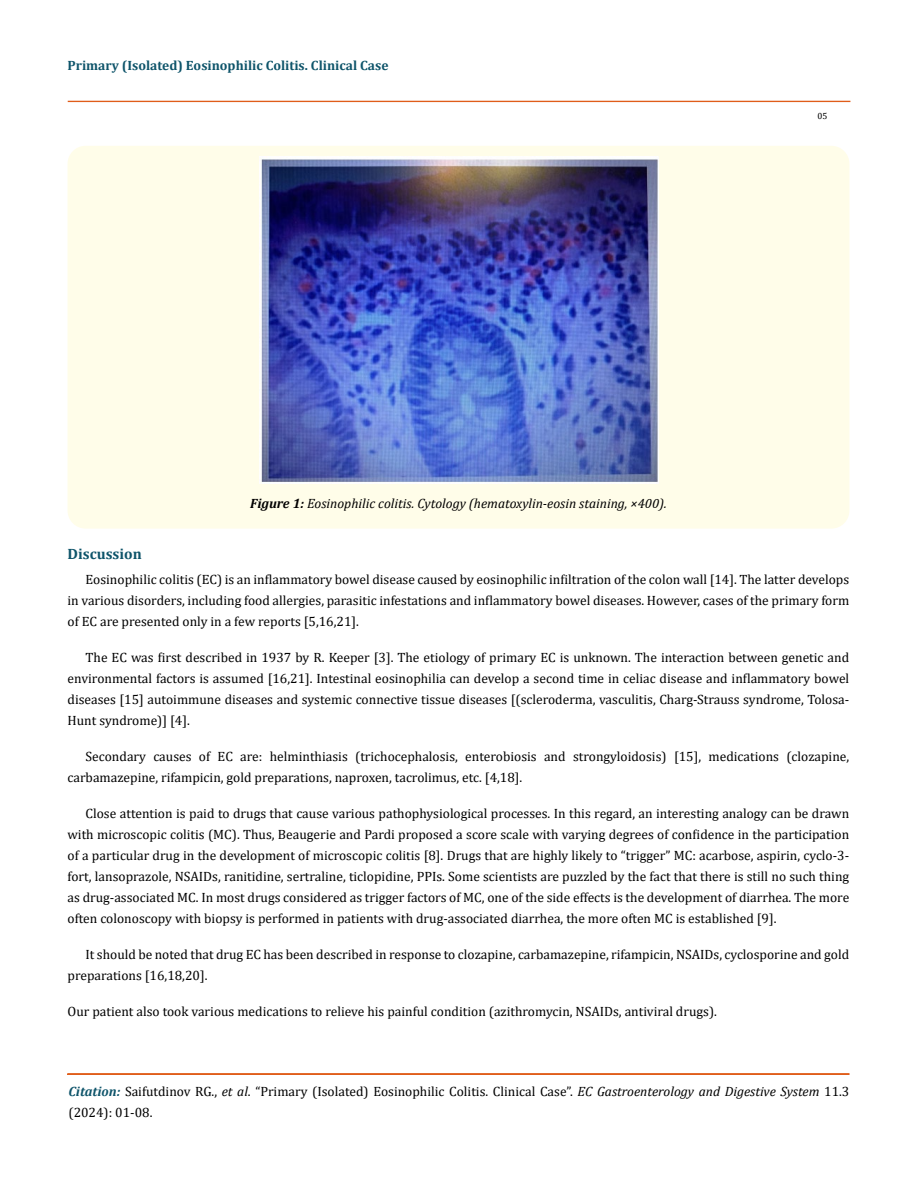
<style>
.page{position:relative;width:917px;height:1188px;background:#fff}
.page>*{position:absolute;margin:0;border:0;box-sizing:border-box;transform-origin:0 0}
.t1{font:700 15px "Cambria";color:#0e546a}
.t2{font:13.5px/21px "Cambria";color:#000}
.t3{font:italic 13.5px "Cambria";color:#000}
.t4{font:700 13.5px "Cambria";color:#0e546a}
.t5{font:9px "Cambria";color:#000}
.s1{font-weight:700}
.s2{font-weight:700;font-style:italic;color:#0e546a}
.s3{font-style:italic}
</style>
<div class="page">
<div style="left:68px;top:101px;width:782px;height:1px;border:1px solid #e05d1a"></div>
<div style="left:67px;top:1074px;width:782px;height:1px;border:1px solid #e05d1a"></div>
<div style="left:68px;top:146px;width:781px;height:383px;background:#fffde9;border-radius:18px"></div>
<img style="left:259px;top:157px;width:399px;height:327px">
<p class="t4" style="left:68px;top:56px;width:322px">Primary (Isolated) Eosinophilic Colitis. Clinical Case</p>
<p class="t3" style="left:250px;top:494px;width:418px"><span class="s1">Figure 1:</span> Eosinophilic colitis. Cytology (hematoxylin-eosin staining, ×400).</p>
<p class="t5" style="left:817px;top:110px;width:11px">05</p>
<p class="t1" style="left:68px;top:543px;width:76px">Discussion</p>
<p class="t2" style="left:68px;top:569px;width:783px;text-align:justify;text-indent:18px">Eosinophilic colitis (EC) is an inflammatory bowel disease caused by eosinophilic infiltration of the colon wall [14]. The latter develops in various disorders, including food allergies, parasitic infestations and inflammatory bowel diseases. However, cases of the primary form of EC are presented only in a few reports [5,16,21].</p>
<p class="t2" style="left:68px;top:647px;width:783px;text-align:justify;text-indent:18px">The EC was first described in 1937 by R. Keeper [3]. The etiology of primary EC is unknown. The interaction between genetic and environmental factors is assumed [16,21]. Intestinal eosinophilia can develop a second time in celiac disease and inflammatory bowel diseases [15] autoimmune diseases and systemic connective tissue diseases [(scleroderma, vasculitis, Charg-Strauss syndrome, Tolosa-Hunt syndrome)] [4].</p>
<p class="t2" style="left:68px;top:746px;width:783px;text-indent:18px">Secondary causes of EC are: helminthiasis (trichocephalosis, enterobiosis and strongyloidosis) [15], medications (clozapine, carbamazepine, rifampicin, gold preparations, naproxen, tacrolimus, etc. [4,18].</p>
<p class="t2" style="left:68px;top:803px;width:783px;text-align:justify;text-indent:18px">Close attention is paid to drugs that cause various pathophysiological processes. In this regard, an interesting analogy can be drawn with microscopic colitis (MC). Thus, Beaugerie and Pardi proposed a score scale with varying degrees of confidence in the participation of a particular drug in the development of microscopic colitis [8]. Drugs that are highly likely to “trigger” MC: acarbose, aspirin, cyclo-3- fort, lansoprazole, NSAIDs, ranitidine, sertraline, ticlopidine, PPIs. Some scientists are puzzled by the fact that there is still no such thing as drug-associated MC. In most drugs considered as trigger factors of MC, one of the side effects is the development of diarrhea. The more often colonoscopy with biopsy is performed in patients with drug-associated diarrhea, the more often MC is established [9].</p>
<p class="t2" style="left:68px;top:944px;width:783px;text-indent:18px">It should be noted that drug EC has been described in response to clozapine, carbamazepine, rifampicin, NSAIDs, cyclosporine and gold preparations [16,18,20].</p>
<p class="t2" style="left:68px;top:1001px;width:651px">Our patient also took various medications to relieve his painful condition (azithromycin, NSAIDs, antiviral drugs).</p>
<p class="t2" style="left:68px;top:1081px;width:782px"><span class="s2">Citation:</span> Saifutdinov RG., <span class="s3">et al</span>. “Primary (Isolated) Eosinophilic Colitis. Clinical Case”. <span class="s3">EC Gastroenterology and Digestive System</span> 11.3 (2024): 01-08.</p>
</div>
